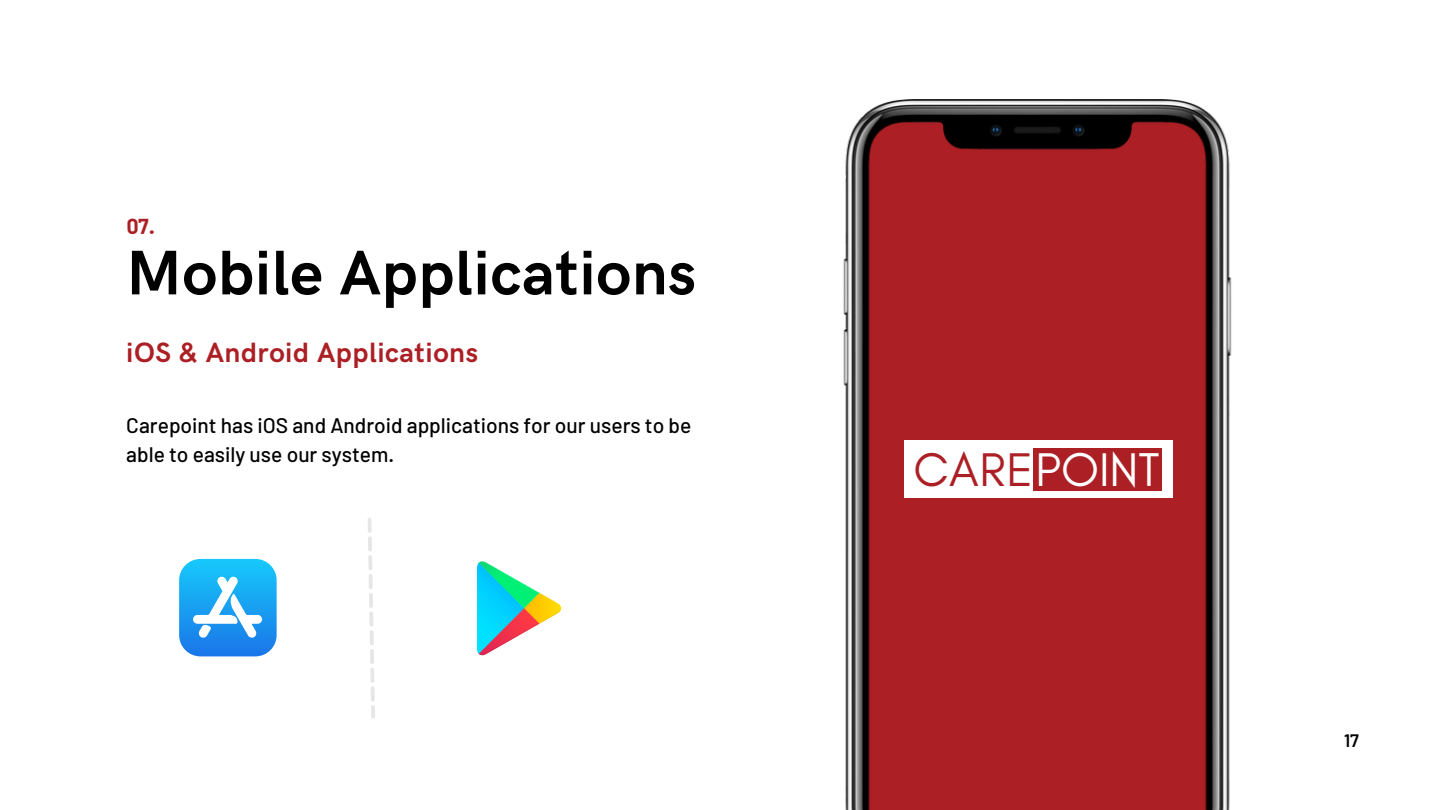
<style>
.page{position:relative;width:1440px;height:810px;background:#fff}
.page>*{position:absolute;margin:0;border:0;box-sizing:border-box;transform-origin:0 0}
.t1{font:700 63.2px "HK Grotesk";letter-spacing:.01em;color:#000}
.t2{font:48.1px "Glacial Indifference";letter-spacing:.005em;color:#fff}
.t3{font:700 28px "HK Grotesk";letter-spacing:.02em;color:#ac1f24}
.t4{font:500 21px/29.2px "Barlow";color:#000}
.t5{font:600 18px "Barlow";color:#000}
.s1{color:#ac1f24}
</style>
<div class="page">
<div style="left:179px;top:559px;width:98px;height:97px;background:linear-gradient(to bottom,#18c9fb,#1a76e8);border-radius:21px"></div>
<svg style="left:193px;top:576px;width:69px;height:62px"></svg>
<svg style="left:368px;top:518px;width:7px;height:200px"></svg>
<svg style="left:477px;top:561px;width:85px;height:95px"></svg>
<img style="left:843px;top:100px;width:389px;height:710px">
<div style="left:904px;top:440px;width:269px;height:58px;background:#fff"></div>
<div style="left:1034px;top:448px;width:128px;height:43px;background:#ac1f24"></div>
<p class="t1" style="left:126px;top:238px;width:571px">Mobile Applications</p>
<p class="t3" style="left:126px;top:337px;width:353px">iOS &amp; Android Applications</p>
<p class="t4" style="left:126px;top:410px;width:567px">Carepoint has iOS and Android applications for our users to be able to easily use our system.</p>
<p class="t2" style="left:913px;top:440px;width:248px"><span class="s1">CARE</span>POINT</p>
<p class="t5" style="left:1344px;top:729px;width:16px">17</p>
</div>
